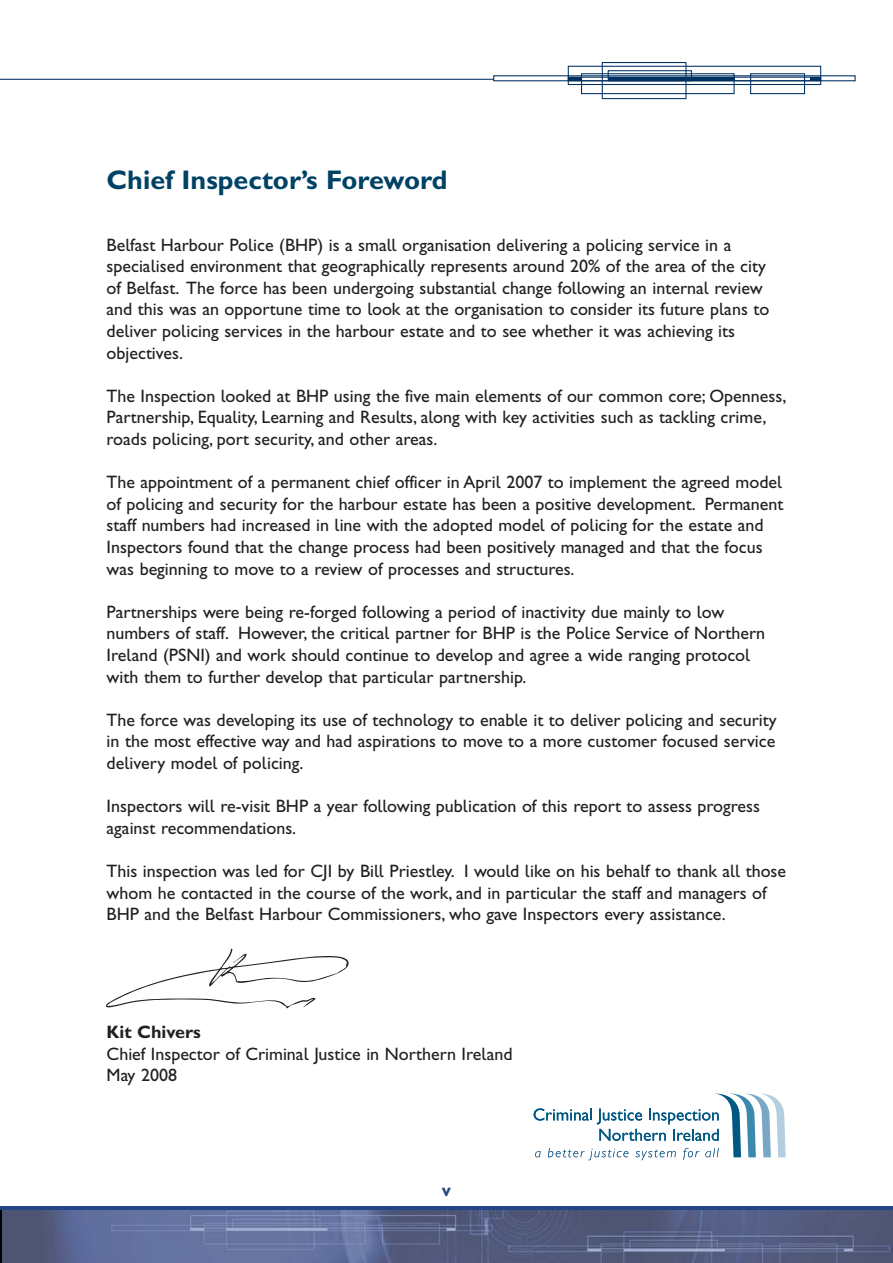
<style>
.page{position:relative;width:893px;height:1263px;background:#fff}
.page>*{position:absolute;margin:0;border:0;box-sizing:border-box;transform-origin:0 0}
.t1{font:27px "Gill Sans Hta Bold Plain";color:#004265}
.t2{font:18px/21.6px "Gill Sans Hta";color:#211f1f}
.t3{font:18px "Gill Sans Hta Bold Plain";color:#211f1f}
.t4{font:18px "Gill Sans Hta Bold Plain";color:#234685}
</style>
<div class="page">
<svg style="left:1px;top:1206px;width:892px;height:5px;fill:#234685"></svg>
<img style="left:1px;top:1211px;width:892px;height:52px">
<div style="left:602px;top:62px;width:84px;height:37px;border:1px solid #003163"></div>
<div style="left:568px;top:66px;width:253px;height:19px;border:1px solid #003163"></div>
<div style="left:750px;top:73px;width:55px;height:21px;border:1px solid #003163"></div>
<div style="left:581px;top:73px;width:154px;height:21px;border:1px solid #003163"></div>
<div style="left:568px;top:77px;width:253px;height:4px;border:1px solid #003163"></div>
<div style="left:608px;top:70px;width:84px;height:11px;border:1px solid #003163"></div>
<hr style="left:568px;top:77px;width:14px;height:4px;background:#003163">
<hr style="left:608px;top:77px;width:126px;height:4px;background:#003163">
<hr style="left:810px;top:77px;width:11px;height:4px;background:#003163">
<hr style="left:0;top:79px;width:494px;height:1px;background:#003163">
<hr style="left:0;top:1206px;width:1px;height:57px;background:#234685">
<svg style="left:106px;top:948px;width:243px;height:61px"></svg>
<svg style="left:534px;top:1093px;width:252px;height:67px"></svg>
<h1 class="t1" style="left:106px;top:170px;width:343px">Chief Inspector’s Foreword</h1>
<p class="t2" style="left:107px;top:235px;width:664px">Belfast Harbour Police (BHP) is a small organisation delivering a policing service in a specialised environment that geographically represents around 20% of the area of the city of Belfast. The force has been undergoing substantial change following an internal review and this was an opportune time to look at the organisation to consider its future plans to deliver policing services in the harbour estate and to see whether it was achieving its objectives.</p>
<p class="t2" style="left:107px;top:387px;width:681px">The Inspection looked at BHP using the five main elements of our common core; Openness,<br>Partnership, Equality, Learning and Results, along with key activities such as tackling crime, roads policing, port security, and other areas.</p>
<p class="t2" style="left:107px;top:473px;width:678px">The appointment of a permanent chief officer in April 2007 to implement the agreed model of policing and security for the harbour estate has been a positive development. Permanent staff numbers had increased in line with the adopted model of policing for the estate and Inspectors found that the change process had been positively managed and that the focus was beginning to move to a review of processes and structures.</p>
<p class="t2" style="left:107px;top:603px;width:660px">Partnerships were being re-forged following a period of inactivity due mainly to low numbers of staff. However, the critical partner for BHP is the Police Service of Northern Ireland (PSNI) and work should continue to develop and agree a wide ranging protocol with them to further develop that particular partnership.</p>
<p class="t2" style="left:107px;top:711px;width:672px;text-align:justify">The force was developing its use of technology to enable it to deliver policing and security in the most effective way and had aspirations to move to a more customer focused service delivery model of policing.</p>
<p class="t2" style="left:107px;top:797px;width:655px">Inspectors will re-visit BHP a year following publication of this report to assess progress against recommendations.</p>
<p class="t2" style="left:107px;top:862px;width:681px">This inspection was led for CJI by Bill Priestley. I would like on his behalf to thank all those whom he contacted in the course of the work, and in particular the staff and managers of<br>BHP and the Belfast Harbour Commissioners, who gave Inspectors every assistance.</p>
<p class="t3" style="left:107px;top:1026px;width:96px">Kit Chivers</p>
<p class="t2" style="left:107px;top:1045px;width:407px">Chief Inspector of Criminal Justice in Northern Ireland<br>May 2008</p>
<p class="t4" style="left:442px;top:1184px;width:11px">v</p>
</div>
